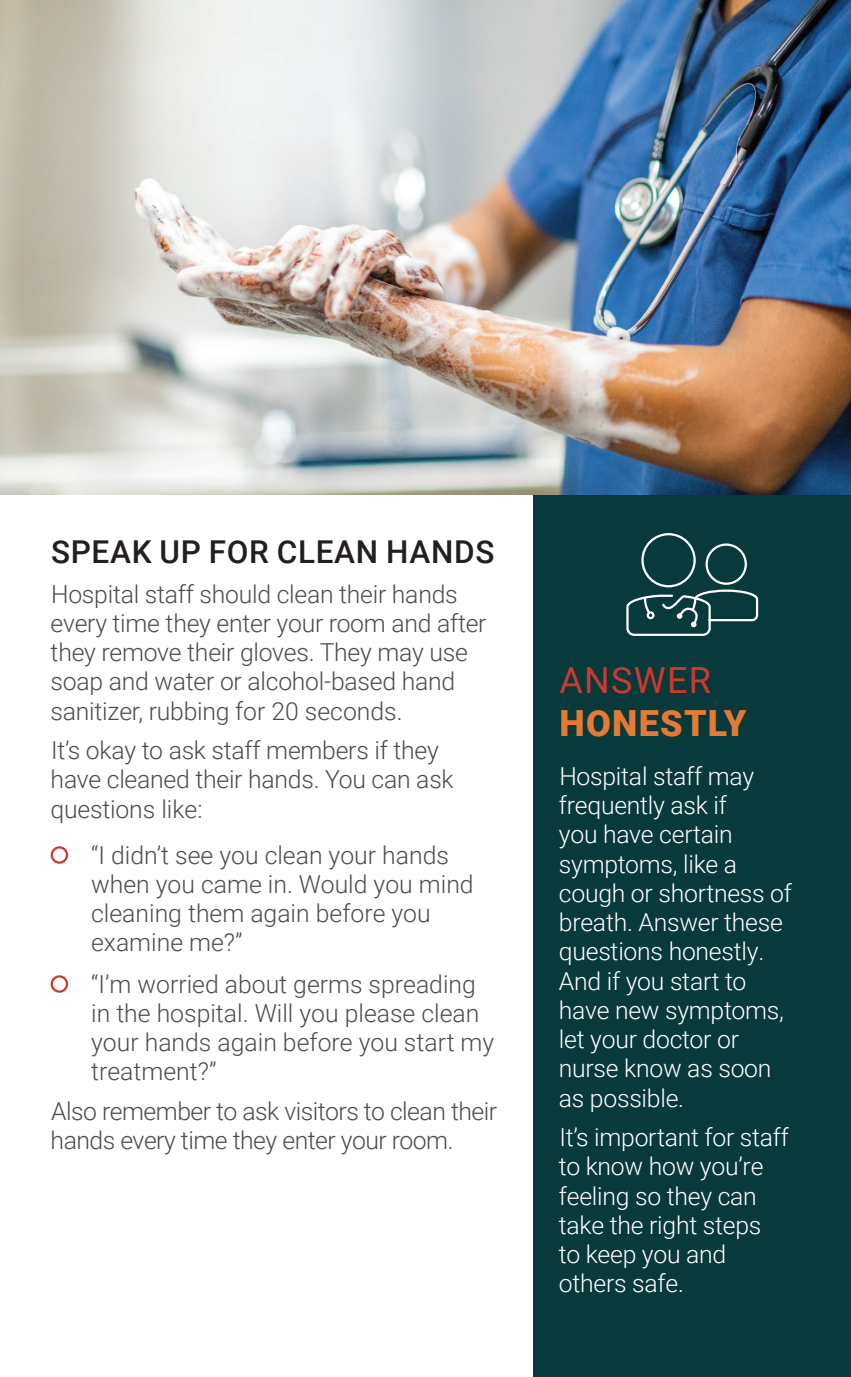
<style>
.page{position:relative;width:851px;height:1377px;background:#fff}
.page>*{position:absolute;margin:0;border:0;box-sizing:border-box;transform-origin:0 0}
.t1{font:900 36px/43.2px "Roboto";letter-spacing:.035em;color:#e57a35}
.FMS_Table_-_Meds{font:500 31.5px "Roboto";letter-spacing:.02em;color:#231f20}
.t2{font:300 24.75px/29.2px "Roboto";letter-spacing:-.01em;color:#4b4c4d}
.t3{font:300 24.75px/29.2px "Roboto";letter-spacing:-.01em;color:#fff}
.s1{font-weight:400;color:#cc3a2e}
</style>
<div class="page">
<div style="left:533px;top:472px;width:317px;height:905px;background:#08393b"></div>
<div style="left:51px;top:846px;width:17px;height:18px;border:2px solid #cc3a2e;border-radius:50%"></div>
<div style="left:51px;top:975px;width:17px;height:18px;border:2px solid #cc3a2e;border-radius:50%"></div>
<img style="left:0;top:0;width:850px;height:494px">
<svg style="left:626px;top:533px;width:133px;height:103px"></svg>
<p class="FMS_Table_-_Meds" style="left:51px;top:530px;width:445px">SPEAK UP FOR CLEAN HANDS</p>
<p class="t2" style="left:51px;top:578px;width:437px">Hospital staff should clean their hands every time they enter your room and after they remove their gloves. They may use soap and water or alcohol-based hand sanitizer, rubbing for 20 seconds.</p>
<p class="t2" style="left:51px;top:735px;width:404px">It’s okay to ask staff members if they have cleaned their hands. You can ask questions like:</p>
<p class="t2" style="left:91px;top:839px;width:384px">“I didn’t see you clean your hands when you came in. Would you mind cleaning them again before you examine me?”</p>
<p class="t2" style="left:91px;top:968px;width:404px">“I’m worried about germs spreading in the hospital. Will you please clean your hands again before you start my treatment?”</p>
<p class="t2" style="left:51px;top:1096px;width:448px">Also remember to ask visitors to clean their hands every time they enter your room.</p>
<p class="t1" style="left:559px;top:657px;width:188px"><span class="s1">ANSWER<br></span>HONESTLY</p>
<p class="t3" style="left:559px;top:761px;width:235px">Hospital staff may frequently ask if<br>you have certain symptoms, like a cough or shortness of breath. Answer these questions honestly.<br>And if you start to have new symptoms, let your doctor or nurse know as soon as possible.</p>
<p class="t3" style="left:559px;top:1122px;width:232px">It’s important for staff to know how you’re feeling so they can take the right steps<br>to keep you and others safe.</p>
</div>
